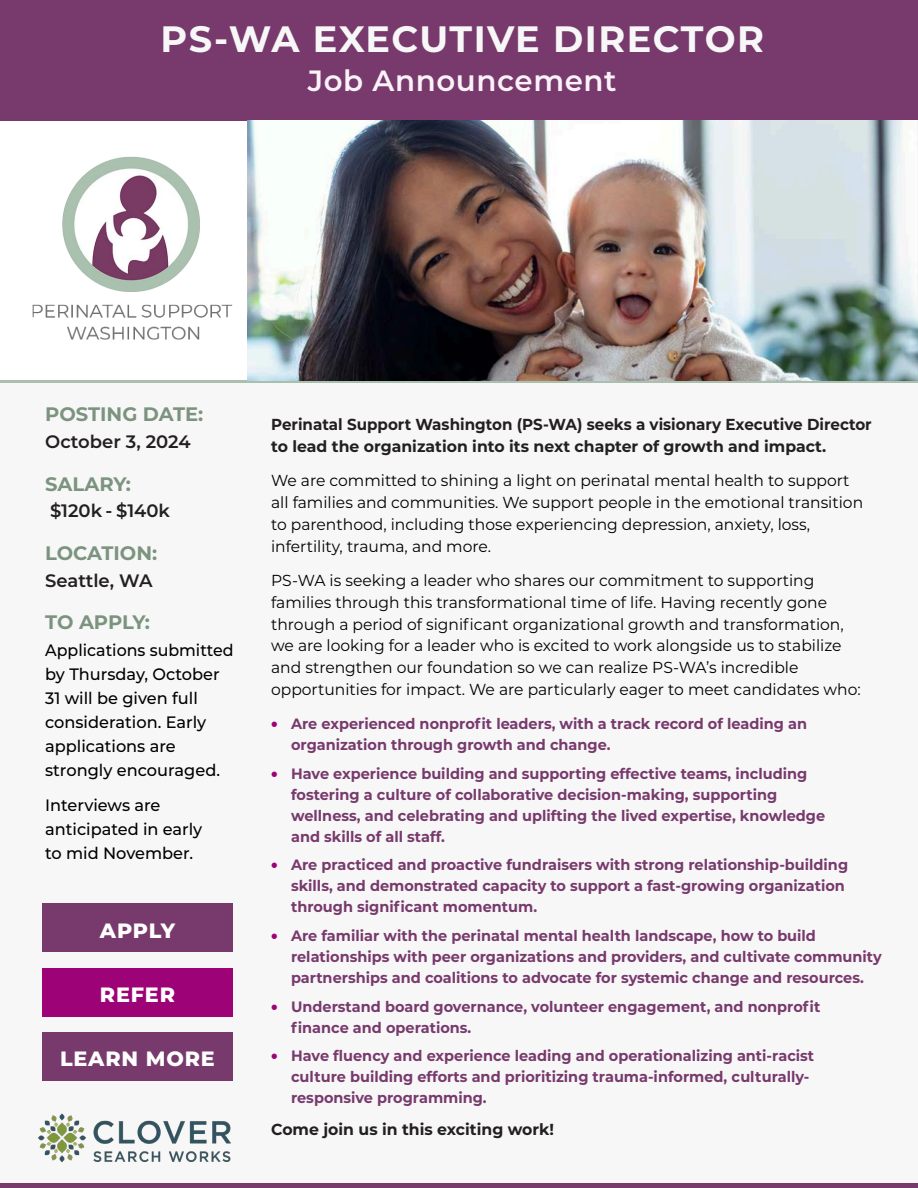
<style>
.page{position:relative;width:918px;height:1188px;background:#fff}
.page>*{position:absolute;margin:0;border:0;box-sizing:border-box;transform-origin:0 0}
.Header_large{font:700 36.6px "Montserrat";letter-spacing:.035em;color:#f7f7f7}
.Header_large-2{font:600 29.25px "Montserrat";letter-spacing:.02em;color:#faf2f8}
.Button_Type{font:800 20.7px "Montserrat";letter-spacing:.04em;color:#fff}
.SmallCaps{font:700 19.5px "Montserrat";color:#7c947f}
.Semibold_Sidebar_12pt{font:600 18px "Montserrat";color:#231f20}
.body_sidebar{font:500 16.5px/24px "Montserrat";color:#000;scale:.96 1}
.body_sidebar-2{font:500 16.5px/24px "Montserrat";color:#000}
.body{font:15.9px/21.8px "Montserrat";color:#000}
.body-2{font:700 15.9px/21.8px "Montserrat";color:#231f20;scale:.95 1}
.body-3{font:700 15.9px "Montserrat";color:#231f20}
.t1{font:700 15px/21px "Montserrat";color:#783a6d}
.s1{font-weight:900;font-size:16.5px;color:#9e0277}
</style>
<div class="page">
<div style="left:0;top:0;width:918px;height:120px;background:#783a6d"></div>
<div style="left:0;top:380px;width:918px;height:808px;background:#f7f7f7"></div>
<img style="left:38px;top:1113px;width:193px;height:49px">
<div style="left:42px;top:903px;width:191px;height:49px;background:#783a6d"></div>
<div style="left:42px;top:968px;width:191px;height:48px;background:#9e0277"></div>
<div style="left:42px;top:1033px;width:191px;height:48px;background:#783a6d"></div>
<img style="left:32px;top:156px;width:201px;height:184px">
<hr style="left:0;top:380px;width:918px;height:2px;background:#aabfae">
<hr style="left:0;top:1184px;width:918px;height:4px;background:#783a6d">
<img style="left:248px;top:120px;width:670px;height:260px">
<p class="Header_large" style="left:160px;top:12px;width:605px">PS-WA EXECUTIVE DIRECTOR</p>
<p class="Header_large-2" style="left:308px;top:59px;width:310px">Job Announcement</p>
<p class="SmallCaps" style="left:45px;top:400px;width:160px">POSTING DATE:</p>
<p class="Semibold_Sidebar_12pt" style="left:45px;top:429px;width:147px">October 3, 2024</p>
<p class="SmallCaps" style="left:45px;top:470px;width:87px">SALARY:</p>
<p class="Semibold_Sidebar_12pt" style="left:50px;top:498px;width:121px">$120k - $140k</p>
<p class="SmallCaps" style="left:45px;top:539px;width:114px">LOCATION:</p>
<p class="Semibold_Sidebar_12pt" style="left:45px;top:568px;width:109px">Seattle, WA</p>
<p class="SmallCaps" style="left:45px;top:608px;width:106px">TO APPLY:</p>
<p class="body_sidebar" style="left:45px;top:638px;width:198px">Applications submitted by Thursday, October<br>31 will be given full consideration. Early applications are strongly encouraged.</p>
<p class="body_sidebar-2" style="left:45px;top:792px;width:159px">Interviews are anticipated in early to mid November.</p>
<p class="Button_Type" style="left:100px;top:915px;width:77px">APPLY</p>
<p class="Button_Type" style="left:100px;top:980px;width:77px">REFER</p>
<p class="Button_Type" style="left:60px;top:1043px;width:156px">LEARN MORE</p>
<p class="body-2" style="left:271px;top:413px;width:634px">Perinatal Support Washington (PS-WA) seeks a visionary Executive Director to lead the organization into its next chapter of growth and impact.</p>
<p class="body" style="left:271px;top:469px;width:594px">We are committed to shining a light on perinatal mental health to support all families and communities. We support people in the emotional transition to parenthood, including those experiencing depression, anxiety, loss, infertility, trauma, and more.</p>
<p class="body" style="left:271px;top:569px;width:591px">PS-WA is seeking a leader who shares our commitment to supporting families through this transformational time of life. Having recently gone through a period of significant organizational growth and transformation, we are looking for a leader who is excited to work alongside us to stabilize and strengthen our foundation so we can realize PS-WA’s incredible opportunities for impact. We are particularly eager to meet candidates who:</p>
<p class="t1" style="left:291px;top:713px;width:518px;text-indent:-20px"><span class="s1">•</span> Are experienced nonprofit leaders, with a track record of leading an organization through growth and change.</p>
<p class="t1" style="left:291px;top:762px;width:536px;text-indent:-20px"><span class="s1">•</span> Have experience building and supporting effective teams, including fostering a culture of collaborative decision-making, supporting wellness, and celebrating and uplifting the lived expertise, knowledge and skills of all staff.</p>
<p class="t1" style="left:291px;top:854px;width:559px;text-indent:-20px"><span class="s1">•</span> Are practiced and proactive fundraisers with strong relationship-building skills, and demonstrated capacity to support a fast-growing organization through significant momentum.</p>
<p class="t1" style="left:291px;top:924px;width:592px;text-indent:-20px"><span class="s1">•</span> Are familiar with the perinatal mental health landscape, how to build relationships with peer organizations and providers, and cultivate community partnerships and coalitions to advocate for systemic change and resources.</p>
<p class="t1" style="left:291px;top:995px;width:531px;text-indent:-20px"><span class="s1">•</span> Understand board governance, volunteer engagement, and nonprofit finance and operations.</p>
<p class="t1" style="left:291px;top:1045px;width:525px;text-indent:-20px"><span class="s1">•</span> Have fluency and experience leading and operationalizing anti-racist culture building efforts and prioritizing trauma-informed, culturally&shy;responsive programming.</p>
<p class="body-3" style="left:271px;top:1118px;width:285px">Come join us in this exciting work!</p>
</div>
